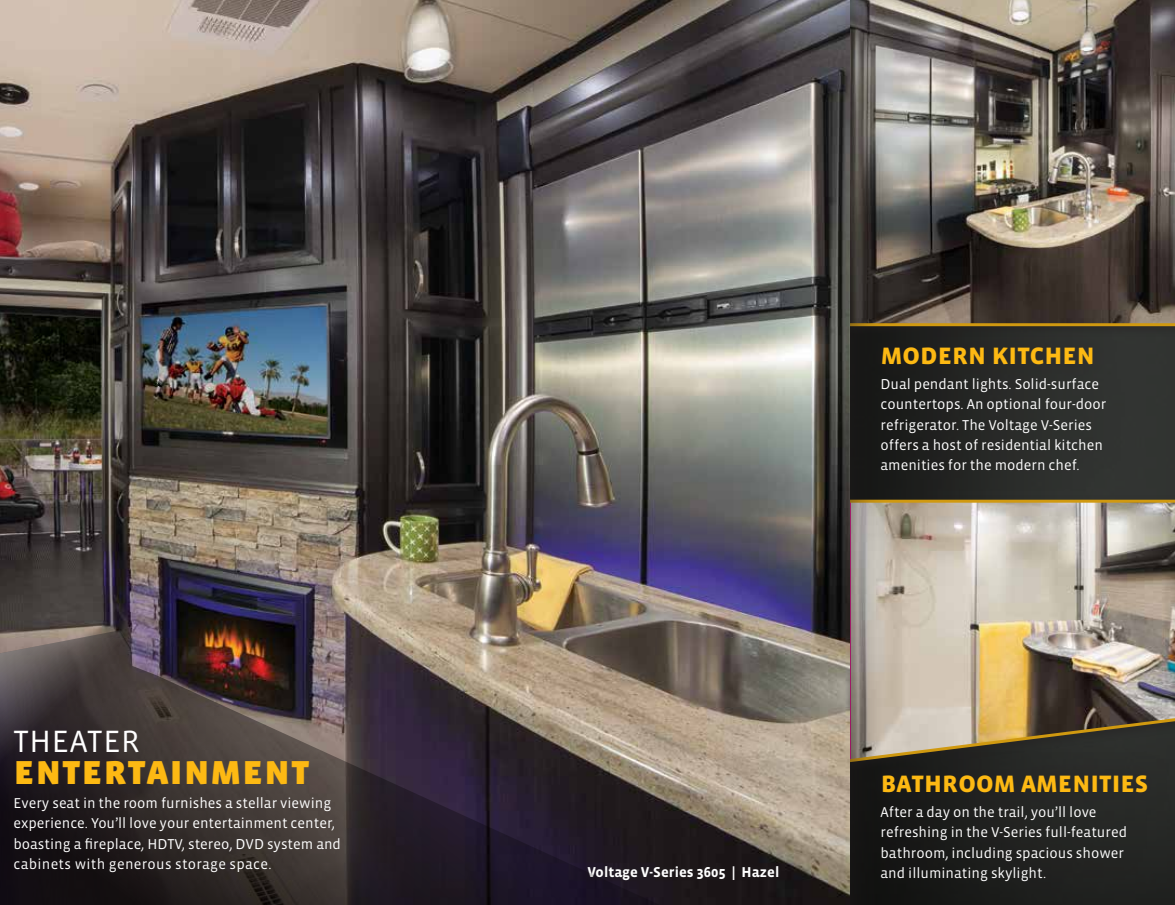
<style>
.page{position:relative;width:1175px;height:905px;background:#fff}
.page>*{position:absolute;margin:0;border:0;box-sizing:border-box;transform-origin:0 0}
.t1{font:900 42px "Vista Sans OT";letter-spacing:.02em;color:#fdb913}
.t2{font:31.5px "Vista Sans OT";letter-spacing:.02em;color:#fff}
.t3{font:700 30px "Vista Sans OT";letter-spacing:-.02em;color:#fdb913}
.t4{font:14.7px/20.2px "Vista Sans OT";color:#fff}
.t5{font:700 14.7px "Vista Sans OT";color:#fff}
</style>
<div class="page">
<svg style="left:849px;top:0;width:325px;height:904px;background:#2e312e"></svg>
<div style="left:858px;top:323px;width:268px;height:170px;background:#231f20;opacity:.75"></div>
<img style="left:888px;top:498px;width:286px;height:252px">
<div style="left:858px;top:750px;width:311px;height:153px;background:#231f20"></div>
<div style="left:841px;top:0;width:333px;height:337px;background:#231f20;opacity:.43"></div>
<img style="left:888px;top:0;width:286px;height:328px">
<div style="left:0;top:0;width:888px;height:904px;background:#231f20;opacity:.75"></div>
<img style="left:0;top:0;width:849px;height:904px">
<div style="left:580px;top:858px;width:206px;height:30px;background:#1a1517"></div>
<svg style="left:687px;top:630px;width:38px;height:274px;background:#71655a"></svg>
<svg style="left:0;top:630px;width:687px;height:274px;background:#463b3c"></svg>
<h2 class="t2" style="left:14px;top:725px;width:128px">THEATER</h2>
<h1 class="t1" style="left:14px;top:747px;width:297px">entertainment</h1>
<p class="t4" style="left:14px;top:793px;width:329px">Every seat in the room furnishes a stellar viewing experience. You’ll love your entertainment center, boasting a fireplace, HDTV, stereo, DVD system and cabinets with generous storage space.</p>
<h3 class="t3" style="left:880px;top:338px;width:216px">modern kitchen</h3>
<p class="t4" style="left:880px;top:374px;width:227px">Dual pendant lights. Solid-surface countertops. An optional four-door refrigerator. The Voltage V-Series offers a host of residential kitchen amenities for the modern chef.</p>
<h3 class="t3" style="left:880px;top:766px;width:270px">bathroom amenities</h3>
<p class="t4" style="left:880px;top:802px;width:248px">After a day on the trail, you’ll love refreshing in the V-Series full-featured bathroom, including spacious shower</p>
<p class="t5" style="left:587px;top:864px;width:193px">Voltage V-Series 3605 | Hazel</p>
<p class="t4" style="left:880px;top:863px;width:167px">and illuminating skylight.</p>
</div>
